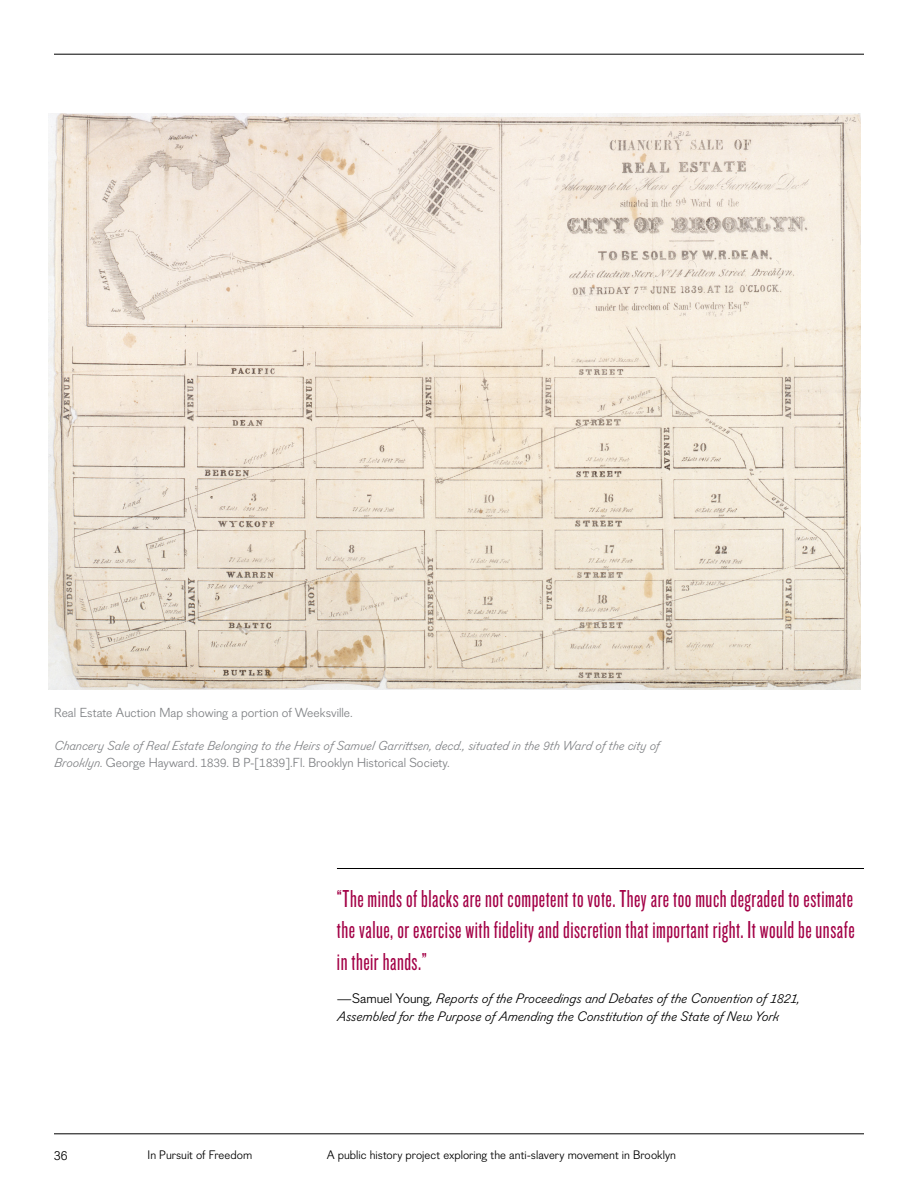
<style>
.page{position:relative;width:918px;height:1188px;background:#fff}
.page>*{position:absolute;margin:0;border:0;box-sizing:border-box;transform-origin:0 0}
.t1{font:25.5px/31.5px "Knockout HTF27 Junior Bantamwt";letter-spacing:.02em;color:#a30046;text-align:justify}
.t2{font:italic 13.5px/18px "Figgins Sans";color:#000}
.t3{font:13.5px "Figgins Sans";color:#000}
.t4{font:italic 12.75px/16.5px "Figgins Sans";color:#808285}
.t5{font:12.75px "Figgins Sans";color:#808285}
.t6{font:12px "Figgins Sans";color:#000}
.s1{font-style:normal}
</style>
<div class="page">
<hr style="left:54px;top:54px;width:810px;height:1px;background:#000">
<hr style="left:54px;top:1134px;width:810px;height:1px;background:#000">
<img style="left:48px;top:113px;width:813px;height:577px">
<hr style="left:337px;top:868px;width:527px;height:1px;background:#000">
<p class="t5" style="left:54px;top:705px;width:300px">Real Estate Auction Map showing a portion of Weeksville.</p>
<p class="t4" style="left:54px;top:738px;width:607px">Chancery Sale of Real Estate Belonging to the Heirs of Samuel Garrittsen, decd., situated in the 9th Ward of the city of<br>Brooklyn<span class="s1">. George Hayward. 1839. B P-[1839].Fl. Brooklyn Historical Society.</span></p>
<h1 class="t1" style="left:337px;top:883px;width:519px">“The minds of blacks are not competent to vote. They are too much degraded to estimate the value, or exercise with fidelity and discretion that important right. It would be unsafe in their hands.”</h1>
<p class="t2" style="left:337px;top:989px;width:464px"><span class="s1">—Samuel Young</span>, Reports of the Proceedings and Debates of the Convention of 1821,<br>Assembled for the Purpose of Amending the Constitution of the State of New York</p>
<p class="t3" style="left:54px;top:1147px;width:15px">36</p>
<p class="t6" style="left:148px;top:1148px;width:106px">In Pursuit of Freedom</p>
<p class="t6" style="left:327px;top:1148px;width:351px">A public history project exploring the anti-slavery movement in Brooklyn</p>
</div>
